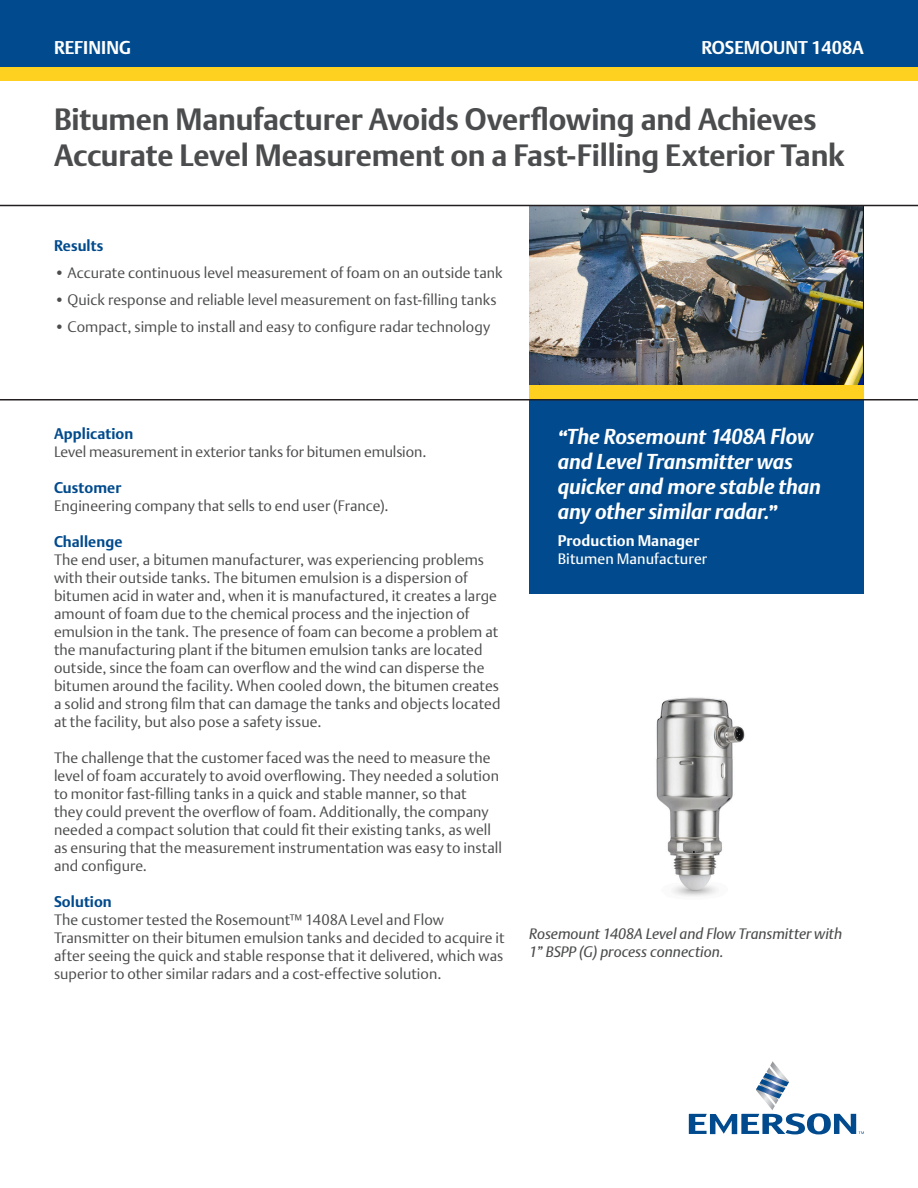
<style>
.page{position:relative;width:918px;height:1188px;background:#fff}
.page>*{position:absolute;margin:0;border:0;box-sizing:border-box;transform-origin:0 0}
.t1{font:700 30px "DTL Argo T";letter-spacing:-.005em;color:#4b4c4d}
.t2{font:italic 700 21px/25.2px "DTL Argo T";letter-spacing:-.005em;color:#fff}
.t3{font:700 18px "DTL Argo T";color:#fff}
.t4{font:300 15px/18px "DTL Argo T";color:#4b4c4d}
.t5{font:italic 15px "DTL Argo T";color:#4b4c4d}
.t6{font:700 15px "DTL Argo T";letter-spacing:.005em;color:#004a8d}
.t7{font:15px "DTL Argo T";letter-spacing:.005em;color:#fff}
.t8{font:700 15px "DTL Argo T";letter-spacing:.005em;color:#fff}
.s1{font-weight:900;font-size:19.5px}
</style>
<div class="page">
<img style="left:529px;top:206px;width:335px;height:179px">
<img style="left:656px;top:697px;width:89px;height:199px">
<div style="left:529px;top:400px;width:335px;height:194px;background:#004a8d"></div>
<div style="left:529px;top:385px;width:335px;height:14px;background:#fed020"></div>
<div style="left:0;top:0;width:918px;height:68px;background:#004a8d"></div>
<div style="left:0;top:68px;width:918px;height:13px;background:#fed020"></div>
<svg style="left:689px;top:1061px;width:175px;height:73px"></svg>
<hr style="left:0;top:399px;width:918px;height:1px;background:#231f20">
<hr style="left:0;top:205px;width:918px;height:1px;background:#231f20">
<p class="t3" style="left:54px;top:37px;width:78px">REFINING</p>
<p class="t3" style="left:701px;top:37px;width:164px">ROSEMOUNT 1408A</p>
<p class="t1" style="left:54px;top:101px;width:764px">Bitumen Manufacturer Avoids Overflowing and Achieves</p>
<p class="t1" style="left:54px;top:137px;width:792px">Accurate Level Measurement on a Fast-Filling Exterior Tank</p>
<p class="t6" style="left:54px;top:237px;width:51px">Results</p>
<p class="t4" style="left:54px;top:264px;width:450px">• Accurate continuous level measurement of foam on an outside tank</p>
<p class="t4" style="left:54px;top:291px;width:444px">• Quick response and reliable level measurement on fast-filling tanks</p>
<p class="t4" style="left:54px;top:318px;width:438px">• Compact, simple to install and easy to configure radar technology</p>
<p class="t6" style="left:54px;top:425px;width:81px">Application</p>
<p class="t4" style="left:54px;top:443px;width:374px">Level measurement in exterior tanks for bitumen emulsion.</p>
<p class="t6" style="left:54px;top:479px;width:69px">Customer</p>
<p class="t4" style="left:54px;top:497px;width:336px">Engineering company that sells to end user (France).</p>
<p class="t6" style="left:54px;top:533px;width:70px">Challenge</p>
<p class="t4" style="left:54px;top:551px;width:448px">The end user, a bitumen manufacturer, was experiencing problems with their outside tanks. The bitumen emulsion is a dispersion of bitumen acid in water and, when it is manufactured, it creates a large amount of foam due to the chemical process and the injection of emulsion in the tank. The presence of foam can become a problem at the manufacturing plant if the bitumen emulsion tanks are located outside, since the foam can overflow and the wind can disperse the bitumen around the facility. When cooled down, the bitumen creates a solid and strong film that can damage the tanks and objects located at the facility, but also pose a safety issue.</p>
<p class="t4" style="left:54px;top:749px;width:449px">The challenge that the customer faced was the need to measure the level of foam accurately to avoid overflowing. They needed a solution to monitor fast-filling tanks in a quick and stable manner, so that<br>they could prevent the overflow of foam. Additionally, the company needed a compact solution that could fit their existing tanks, as well as ensuring that the measurement instrumentation was easy to install and configure.</p>
<p class="t6" style="left:54px;top:893px;width:59px">Solution</p>
<p class="t4" style="left:54px;top:911px;width:452px">The customer tested the Rosemount™ 1408A Level and Flow Transmitter on their bitumen emulsion tanks and decided to acquire it after seeing the quick and stable response that it delivered, which was superior to other similar radars and a cost-effective solution.</p>
<p class="t2" style="left:558px;top:424px;width:265px"><span class="s1">“</span>The Rosemount 1408A Flow and Level Transmitter was quicker and more stable than any other similar radar.<span class="s1">”</span></p>
<p class="t8" style="left:558px;top:532px;width:143px">Production Manager</p>
<p class="t7" style="left:558px;top:550px;width:151px">Bitumen Manufacturer</p>
<p class="t5" style="left:529px;top:924px;width:315px">Rosemount 1408A Level and Flow Transmitter with</p>
<p class="t5" style="left:529px;top:942px;width:196px">1” BSPP (G) process connection.</p>
</div>
